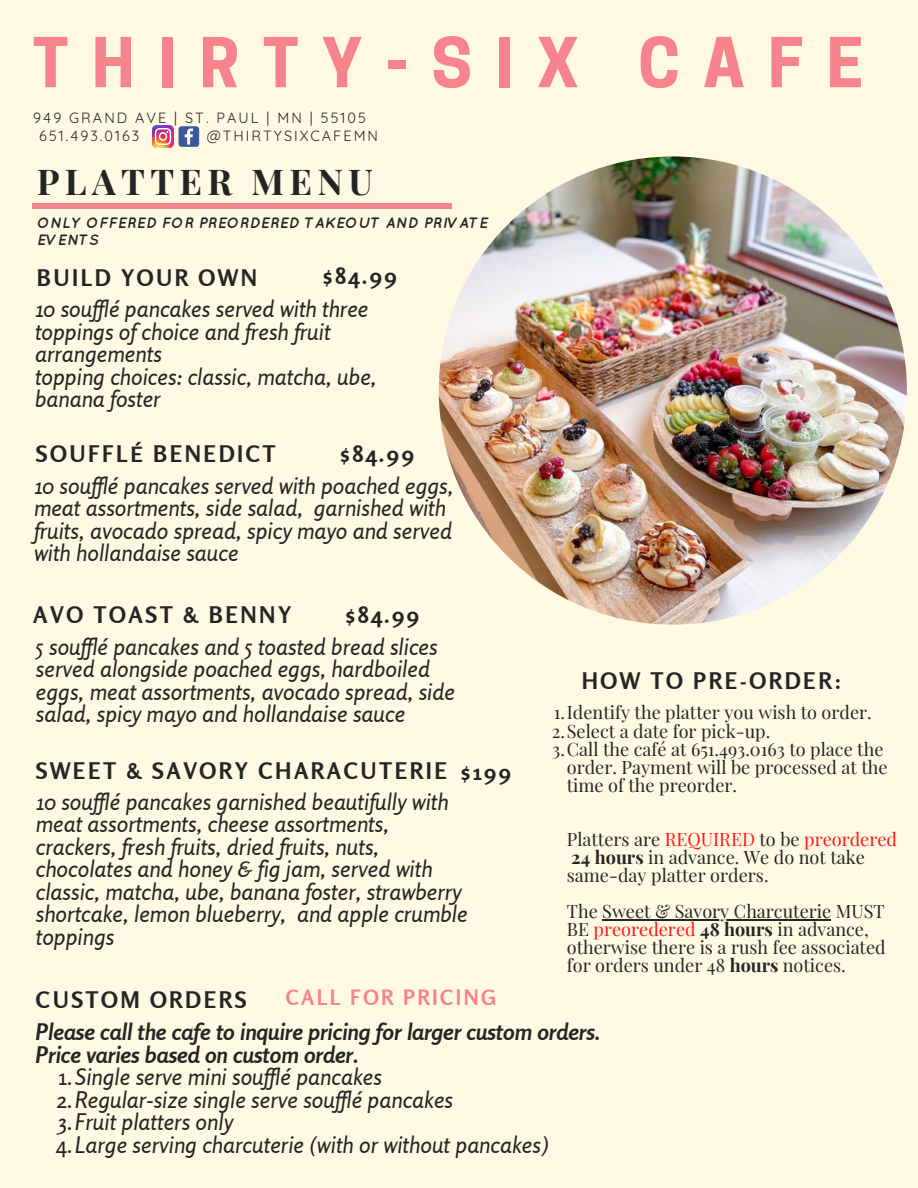
<style>
.page{position:relative;width:918px;height:1188px;background:#fff9e3}
.page>*{position:absolute;margin:0;border:0;box-sizing:border-box;transform-origin:0 0}
.t1{font:700 64.5px "Cooper Hewitt";letter-spacing:.36em;color:#f7838d}
.t2{font:700 35.7px "Playfair Display";letter-spacing:.15em;color:#242424}
.t3{font:italic 22.8px/22.5px "Rosario";color:#242424}
.t4{font:700 22.8px "Rosario";letter-spacing:.11em;color:#242424}
.t5{font:italic 700 22.8px/22.5px "Rosario";color:#242424}
.t6{font:700 22.5px "Rosario";color:#242424}
.t7{font:700 21px "Rosario";letter-spacing:.11em;color:#f7838d}
.t8{font:18px/18px "Playfair Display";color:#242424}
.t9{font:italic 700 15px/16.8px "Quicksand";letter-spacing:.02em;color:#242424}
.t10{font:14.4px "Quicksand";letter-spacing:.14em;color:#242424}
.s1{color:#ff1616}
.s2{font-weight:700}
.s3{font-style:normal}
</style>
<div class="page">
<img style="left:152px;top:126px;width:22px;height:21px">
<svg style="left:179px;top:126px;width:20px;height:21px"></svg>
<div style="left:33px;top:203px;width:418px;height:6px;background:#f7838d"></div>
<img style="left:439px;top:156px;width:468px;height:469px;border-radius:50%">
<hr style="left:602px;top:919px;width:229px;height:1px;background:#242424">
<p class="t1" style="left:33px;top:39px;width:832px">THIRTY-SIX CAFE</p>
<p class="t10" style="left:33px;top:108px;width:334px">949 GRAND AVE | ST. PAUL | MN | 55105</p>
<p class="t10" style="left:39px;top:127px;width:101px">651.493.0163</p>
<p class="t10" style="left:207px;top:127px;width:173px">@THIRTYSIXCAFEMN</p>
<p class="t2" style="left:37px;top:156px;width:338px">PLATTER MENU</p>
<p class="t9" style="left:37px;top:214px;width:453px">ONLY OFFERED FOR PREORDERED TAKEOUT AND PRIVATE<br>EVENTS</p>
<p class="t4" style="left:37px;top:263px;width:222px">BUILD YOUR OWN</p>
<p class="t4" style="left:323px;top:262px;width:75px">$84.99</p>
<p class="t3" style="left:35px;top:297px;width:335px">10 souf lé pancakes served with three toppings of choice and fresh fruit arrangements</p>
<p class="t3" style="left:35px;top:365px;width:343px">topping choices: classic, matcha, ube, banana foster</p>
<p class="t4" style="left:36px;top:440px;width:241px">SOUFFLÉ BENEDICT</p>
<p class="t4" style="left:340px;top:440px;width:75px">$84.99</p>
<p class="t3" style="left:34px;top:474px;width:421px">10 souf lé pancakes served with poached eggs, meat assortments, side salad, garnished with fruits, avocado spread, spicy mayo and served with hollandaise sauce</p>
<p class="t4" style="left:33px;top:601px;width:260px">AVO TOAST &amp; BENNY</p>
<p class="t4" style="left:345px;top:601px;width:75px">$84.99</p>
<p class="t3" style="left:36px;top:635px;width:421px">5 souf lé pancakes and 5 toasted bread slices served alongside poached eggs, hardboiled eggs, meat assortments, avocado spread, side salad, spicy mayo and hollandaise sauce</p>
<p class="t4" style="left:36px;top:756px;width:413px">SWEET &amp; SAVORY CHARACUTERIE</p>
<p class="t6" style="left:461px;top:758px;width:51px">$199</p>
<p class="t3" style="left:36px;top:790px;width:433px">10 souf lé pancakes garnished beautifully with meat assortments, cheese assortments, crackers, fresh fruits, dried fruits, nuts, chocolates and honey &amp; fig jam, served with classic, matcha, ube, banana foster, strawberry shortcake, lemon blueberry, and apple crumble toppings</p>
<p class="t4" style="left:36px;top:985px;width:212px">CUSTOM ORDERS</p>
<p class="t7" style="left:286px;top:984px;width:212px">CALL FOR PRICING</p>
<p class="t4" style="left:582px;top:667px;width:262px">HOW TO PRE-ORDER:</p>
<p class="t8" style="left:554px;top:703px;width:320px">1.Identify the platter you wish to order.</p>
<p class="t8" style="left:552px;top:721px;width:220px">2.Select a date for pick-up.</p>
<p class="t8" style="left:567px;top:739px;width:322px;text-indent:-15px">3.Call the café at 651.493.0163 to place the order. Payment will be processed at the time of the preorder.</p>
<p class="t8" style="left:567px;top:829px;width:332px">Platters are <span class="s1">REQUIRED</span> to be <span class="s1">preordered<br></span><span class="s2">24 hours</span> in advance. We do not take same-day platter orders.</p>
<p class="t8" style="left:567px;top:902px;width:320px">The Sweet &amp; Savory Charcuterie MUST BE <span class="s1">preoredered</span> <span class="s2">48 hours</span> in advance, otherwise there is a rush fee associated for orders under 48 <span class="s2">hours</span> notices.</p>
<p class="t5" style="left:36px;top:1020px;width:565px">Please call the cafe to inquire pricing for larger custom orders.<br>Price varies based on custom order.</p>
<p class="t3" style="left:58px;top:1065px;width:325px"><span class="s3">1.</span>Single serve mini souf lé pancakes</p>
<p class="t3" style="left:57px;top:1088px;width:398px"><span class="s3">2.</span>Regular-size single serve souf lé pancakes</p>
<p class="t3" style="left:58px;top:1110px;width:177px"><span class="s3">3.</span>Fruit platters only</p>
<p class="t3" style="left:56px;top:1133px;width:494px"><span class="s3">4.</span>Large serving charcuterie (with or without pancakes)</p>
</div>
